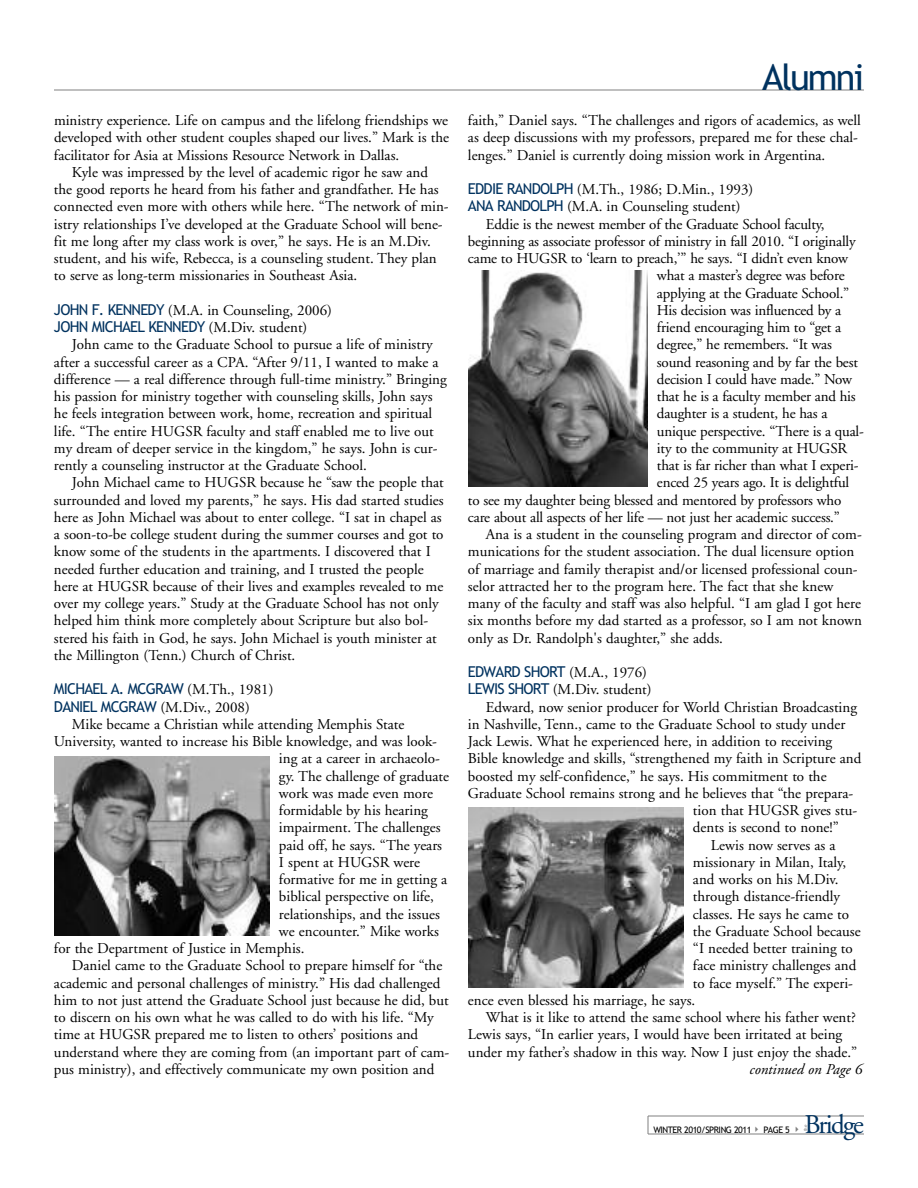
<style>
.page{position:relative;width:918px;height:1188px;background:#fff}
.page>*{position:absolute;margin:0;border:0;box-sizing:border-box;transform-origin:0 0}
.t1{font:36px "Trebuchet MS";letter-spacing:-.05em;color:#00325f}
.t2{font:27px "Adobe Garamond";letter-spacing:-.065em;color:#00325f}
.t3{font:15px/17.2px "Adobe Garamond";color:#000}
.t4{font:15px "Trebuchet MS";letter-spacing:-.05em;color:#00325f}
.t5{font:italic 15px "Adobe Garamond";color:#000}
.t6{font:9px "Trebuchet MS";letter-spacing:-.05em;color:#000}
.t7{font:4.5px "Trebuchet MS";color:#808080}
.s1{font-family:"Trebuchet MS";color:#00325f}
.s2{font-family:"Adobe Garamond";color:#000}
</style>
<div class="page">
<hr style="left:648px;top:1116px;width:216px;height:1px;background:#808080">
<hr style="left:648px;top:1134px;width:216px;height:1px;background:#808080">
<svg style="left:648px;top:1116px;width:1px;height:18px"></svg>
<hr style="left:54px;top:90px;width:810px;height:1px;background:#808080">
<img style="left:468px;top:270px;width:180px;height:216px">
<img style="left:54px;top:756px;width:216px;height:180px">
<img style="left:468px;top:808px;width:216px;height:180px">
<p class="t3" style="left:54px;top:113px;width:397px;text-align:justify">ministry experience. Life on campus and the lifelong friendships we developed with other student couples shaped our lives.” Mark is the facilitator for Asia at Missions Resource Network in Dallas.</p>
<p class="t3" style="left:54px;top:165px;width:396px;text-indent:18px">Kyle was impressed by the level of academic rigor he saw and the good reports he heard from his father and grandfather. He has connected even more with others while here. “The network of min&shy;istry relationships I’ve developed at the Graduate School will bene&shy;fit me long after my class work is over,” he says. He is an M.Div. student, and his wife, Rebecca, is a counseling student. They plan to serve as long-term missionaries in Southeast Asia.</p>
<p class="t3" style="left:54px;top:303px;width:280px"><span class="s1">JOHN F. KENNEDY</span> (M.A. in Counseling, 2006)</p>
<p class="t4" style="left:54px;top:318px;width:255px">JOHN MICHAEL KENNEDY <span class="s2">(M.Div. student)</span></p>
<p class="t3" style="left:54px;top:337px;width:394px;text-indent:18px">John came to the Graduate School to pursue a life of ministry after a successful career as a CPA. “After 9/11, I wanted to make a difference — a real difference through full-time ministry.” Bringing his passion for ministry together with counseling skills, John says he feels integration between work, home, recreation and spiritual life. “The entire HUGSR faculty and staff enabled me to live out my dream of deeper service in the kingdom,” he says. John is cur&shy;rently a counseling instructor at the Graduate School.</p>
<p class="t3" style="left:54px;top:475px;width:391px;text-indent:18px">John Michael came to HUGSR because he “saw the people that surrounded and loved my parents,” he says. His dad started studies here as John Michael was about to enter college. “I sat in chapel as a soon-to-be college student during the summer courses and got to know some of the students in the apartments. I discovered that I needed further education and training, and I trusted the people here at HUGSR because of their lives and examples revealed to me over my college years.” Study at the Graduate School has not only helped him think more completely about Scripture but also bol&shy;stered his faith in God, he says. John Michael is youth minister at the Millington (Tenn.) Church of Christ.</p>
<p class="t4" style="left:54px;top:680px;width:221px">MICHAEL A. MCGRAW <span class="s2">(M.Th., 1981)</span></p>
<p class="t3" style="left:54px;top:699px;width:197px"><span class="s1">DANIEL MCGRAW</span> (M.Div., 2008)</p>
<p class="t3" style="left:72px;top:717px;width:334px">Mike became a Christian while attending Memphis State</p>
<p class="t3" style="left:54px;top:734px;width:385px">University, wanted to increase his Bible knowledge, and was look-</p>
<p class="t3" style="left:279px;top:751px;width:162px">ing at a career in archaeolo-</p>
<p class="t3" style="left:279px;top:768px;width:172px">gy. The challenge of graduate</p>
<p class="t3" style="left:279px;top:786px;width:156px">work was made even more</p>
<p class="t3" style="left:279px;top:803px;width:150px">formidable by his hearing</p>
<p class="t3" style="left:279px;top:820px;width:163px">impairment. The challenges</p>
<p class="t3" style="left:279px;top:837px;width:165px">paid off, he says. “The years</p>
<p class="t3" style="left:279px;top:855px;width:143px">I spent at HUGSR were</p>
<p class="t3" style="left:279px;top:872px;width:170px">formative for me in getting a</p>
<p class="t3" style="left:279px;top:889px;width:156px">biblical perspective on life,</p>
<p class="t3" style="left:279px;top:906px;width:162px">relationships, and the issues</p>
<p class="t3" style="left:279px;top:924px;width:161px">we encounter.” Mike works</p>
<p class="t3" style="left:54px;top:941px;width:252px">for the Department of Justice in Memphis.</p>
<p class="t3" style="left:72px;top:958px;width:372px">Daniel came to the Graduate School to prepare himself for “the</p>
<p class="t3" style="left:54px;top:975px;width:388px">academic and personal challenges of ministry.” His dad challenged</p>
<p class="t3" style="left:54px;top:993px;width:396px">him to not just attend the Graduate School just because he did, but</p>
<p class="t3" style="left:54px;top:1010px;width:381px">to discern on his own what he was called to do with his life. “My</p>
<p class="t3" style="left:54px;top:1027px;width:366px">time at HUGSR prepared me to listen to others’ positions and</p>
<p class="t3" style="left:54px;top:1044px;width:397px">understand where they are coming from (an important part of cam-</p>
<p class="t3" style="left:54px;top:1062px;width:382px">pus ministry), and effectively communicate my own position and</p>
<h1 class="t1" style="left:762px;top:56px;width:103px">Alumni</h1>
<p class="t3" style="left:468px;top:113px;width:394px">faith,” Daniel says. “The challenges and rigors of academics, as well as deep discussions with my professors, prepared me for these chal&shy;lenges.” Daniel is currently doing mission work in Argentina.</p>
<p class="t3" style="left:468px;top:182px;width:287px"><span class="s1">EDDIE RANDOLPH</span> (M.Th., 1986; D.Min., 1993)</p>
<p class="t3" style="left:468px;top:199px;width:274px"><span class="s1">ANA RANDOLPH</span> (M.A. in Counseling student)</p>
<p class="t3" style="left:486px;top:216px;width:340px">Eddie is the newest member of the Graduate School faculty,</p>
<p class="t3" style="left:468px;top:234px;width:389px">beginning as associate professor of ministry in fall 2010. “I originally</p>
<p class="t3" style="left:468px;top:251px;width:381px">came to HUGSR to ‘learn to preach,’” he says. “I didn’t even know</p>
<p class="t3" style="left:657px;top:268px;width:189px">what a master’s degree was before</p>
<p class="t3" style="left:657px;top:285px;width:194px">applying at the Graduate School.”</p>
<p class="t3" style="left:657px;top:303px;width:186px">His decision was influenced by a</p>
<p class="t3" style="left:657px;top:320px;width:186px">friend encouraging him to “get a</p>
<p class="t3" style="left:657px;top:337px;width:177px">degree,” he remembers. “It was</p>
<p class="t3" style="left:657px;top:354px;width:203px">sound reasoning and by far the best</p>
<p class="t3" style="left:657px;top:372px;width:197px">decision I could have made.” Now</p>
<p class="t3" style="left:657px;top:389px;width:200px">that he is a faculty member and his</p>
<p class="t3" style="left:657px;top:406px;width:172px">daughter is a student, he has a</p>
<p class="t3" style="left:657px;top:423px;width:208px">unique perspective. “There is a qual-</p>
<p class="t3" style="left:657px;top:441px;width:192px">ity to the community at HUGSR</p>
<p class="t3" style="left:657px;top:458px;width:203px">that is far richer than what I experi-</p>
<p class="t3" style="left:657px;top:475px;width:194px">enced 25 years ago. It is delightful</p>
<p class="t3" style="left:468px;top:492px;width:375px">to see my daughter being blessed and mentored by professors who</p>
<p class="t3" style="left:468px;top:510px;width:373px">care about all aspects of her life — not just her academic success.”</p>
<p class="t3" style="left:486px;top:527px;width:377px">Ana is a student in the counseling program and director of com-</p>
<p class="t3" style="left:468px;top:544px;width:388px">munications for the student association. The dual licensure option</p>
<p class="t3" style="left:468px;top:561px;width:391px">of marriage and family therapist and/or licensed professional coun-</p>
<p class="t3" style="left:468px;top:579px;width:367px">selor attracted her to the program here. The fact that she knew</p>
<p class="t3" style="left:468px;top:596px;width:394px">many of the faculty and staff was also helpful. “I am glad I got here</p>
<p class="t3" style="left:468px;top:613px;width:395px">six months before my dad started as a professor, so I am not known</p>
<p class="t3" style="left:468px;top:630px;width:256px">only as Dr. Randolph's daughter,” she adds.</p>
<p class="t4" style="left:468px;top:663px;width:181px">EDWARD SHORT <span class="s2">(M.A., 1976)</span></p>
<p class="t3" style="left:468px;top:682px;width:185px"><span class="s1">LEWIS SHORT</span> (M.Div. student)</p>
<p class="t3" style="left:486px;top:699px;width:373px">Edward, now senior producer for World Christian Broadcasting</p>
<p class="t3" style="left:468px;top:717px;width:379px">in Nashville, Tenn., came to the Graduate School to study under</p>
<p class="t3" style="left:468px;top:734px;width:366px">Jack Lewis. What he experienced here, in addition to receiving</p>
<p class="t3" style="left:468px;top:751px;width:395px">Bible knowledge and skills, “strengthened my faith in Scripture and</p>
<p class="t3" style="left:468px;top:768px;width:360px">boosted my self-confidence,” he says. His commitment to the</p>
<p class="t3" style="left:468px;top:786px;width:387px">Graduate School remains strong and he believes that “the prepara-</p>
<p class="t3" style="left:693px;top:803px;width:166px">tion that HUGSR gives stu-</p>
<p class="t3" style="left:693px;top:820px;width:147px">dents is second to none!”</p>
<p class="t3" style="left:711px;top:837px;width:126px">Lewis now serves as a</p>
<p class="t3" style="left:693px;top:855px;width:155px">missionary in Milan, Italy,</p>
<p class="t3" style="left:693px;top:872px;width:147px">and works on his M.Div.</p>
<p class="t3" style="left:693px;top:889px;width:149px">through distance-friendly</p>
<p class="t3" style="left:693px;top:906px;width:158px">classes. He says he came to</p>
<p class="t3" style="left:693px;top:924px;width:169px">the Graduate School because</p>
<p class="t3" style="left:693px;top:941px;width:161px">“I needed better training to</p>
<p class="t3" style="left:693px;top:958px;width:165px">face ministry challenges and</p>
<p class="t3" style="left:693px;top:975px;width:161px">to face myself.” The experi-</p>
<p class="t3" style="left:468px;top:993px;width:229px">ence even blessed his marriage, he says.</p>
<p class="t3" style="left:486px;top:1010px;width:371px">What is it like to attend the same school where his father went?</p>
<p class="t3" style="left:468px;top:1027px;width:376px">Lewis says, “In earlier years, I would have been irritated at being</p>
<p class="t3" style="left:468px;top:1044px;width:391px">under my father’s shadow in this way. Now I just enjoy the shade.”</p>
<p class="t5" style="left:750px;top:1063px;width:114px">continued on Page 6</p>
<p class="t6" style="left:653px;top:1125px;width:100px">WINTER 2010/SPRING 2011</p>
<p class="t6" style="left:763px;top:1125px;width:28px">PAGE 5</p>
<h2 class="t2" style="left:804px;top:1114px;width:61px">Bridge</h2>
<p class="t7" style="left:803px;top:1131px;width:8px;rotate:-90deg">the</p>
</div>
